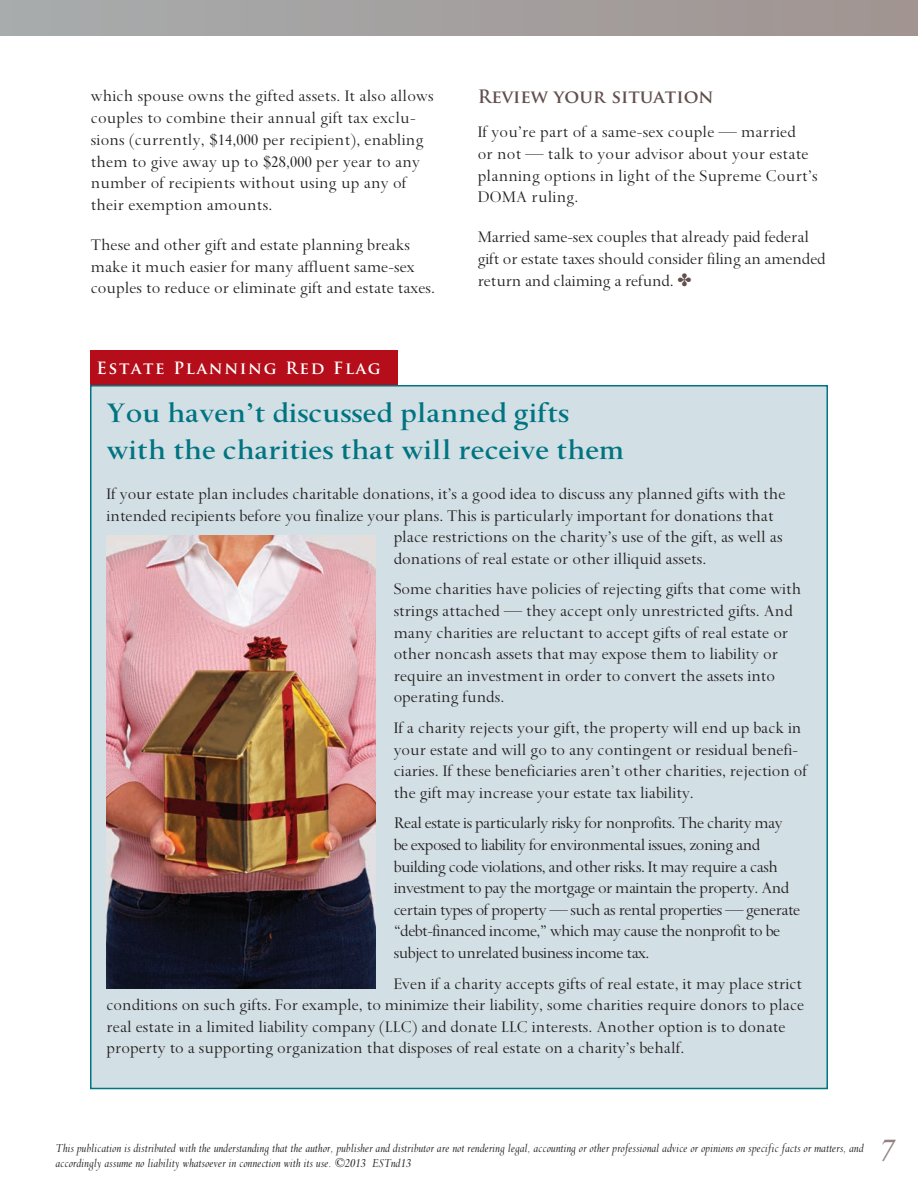
<style>
.page{position:relative;width:918px;height:1188px;background:#fff}
.page>*{position:absolute;margin:0;border:0;box-sizing:border-box;transform-origin:0 0}
.t1{font:600 31.5px/37.8px "Spectrum MT Std";color:#007481}
.t2{font:italic 31.5px "Times New Roman MT Std";color:#928380}
.t3{font:18px/21.8px "Spectrum MT Std";color:#231f20}
.t4{font:18px/21.6px "Spectrum MT Std";letter-spacing:-.03em;color:#231f20}
.t5{font:700 18px "Trajan Pro";color:#61504d}
.t6{font:700 16.5px "Trajan Pro";letter-spacing:.1em;color:#fff}
.t7{font:italic 13.5px/15px "Spectrum MT Std";color:#231f20}
</style>
<div class="page">
<div style="left:0;top:0;width:918px;height:36px;background:linear-gradient(to right,#a8acad,#a09491)"></div>
<div style="left:90px;top:350px;width:307px;height:35px;background:#b50e1a"></div>
<div style="left:91px;top:386px;width:736px;height:703px;background:#d2dfe4"></div>
<img style="left:106px;top:536px;width:270px;height:452px">
<p class="t3" style="left:91px;top:86px;width:345px">which spouse owns the gifted assets. It also allows couples to combine their annual gift tax exclu&shy;sions (currently, $14,000 per recipient), enabling them to give away up to $28,000 per year to any number of recipients without using up any of their exemption amounts.</p>
<p class="t3" style="left:91px;top:234px;width:346px">These and other gift and estate planning breaks make it much easier for many affluent same-sex couples to reduce or eliminate gift and estate taxes.</p>
<p class="t5" style="left:478px;top:86px;width:237px">Review your situation</p>
<p class="t3" style="left:478px;top:121px;width:342px">If you’re part of a same-sex couple — married<br>or not — talk to your advisor about your estate planning options in light of the Supreme Court’s DOMA ruling.</p>
<p class="t3" style="left:478px;top:226px;width:350px">Married same-sex couples that already paid federal gift or estate taxes should consider filing an amended return and claiming a refund.</p>
<p class="t6" style="left:96px;top:358px;width:286px">Estate Planning Red Flag</p>
<h1 class="t1" style="left:106px;top:394px;width:519px">You haven’t discussed planned gifts with the charities that will receive them</h1>
<p class="t3" style="left:106px;top:483px;width:681px">If your estate plan includes charitable donations, it’s a good idea to discuss any planned gifts with the</p>
<p class="t3" style="left:106px;top:505px;width:669px">intended recipients before you finalize your plans. This is particularly important for donations that</p>
<p class="t3" style="left:394px;top:526px;width:391px">place restrictions on the charity’s use of the gift, as well as</p>
<p class="t3" style="left:394px;top:548px;width:314px">donations of real estate or other illiquid assets.</p>
<p class="t3" style="left:394px;top:579px;width:409px">Some charities have policies of rejecting gifts that come with strings attached — they accept only unrestricted gifts. And many charities are reluctant to accept gifts of real estate or other noncash assets that may expose them to liability or require an investment in order to convert the assets into operating funds.</p>
<p class="t3" style="left:394px;top:717px;width:415px">If a charity rejects your gift, the property will end up back in your estate and will go to any contingent or residual benefi&shy;ciaries. If these beneficiaries aren’t other charities, rejection of the gift may increase your estate tax liability.</p>
<p class="t4" style="left:394px;top:813px;width:408px">Real estate is particularly risky for nonprofits. The charity may be exposed to liability for environmental issues, zoning and building code violations, and other risks. It may require a cash investment to pay the mortgage or maintain the property. And certain types of property — such as rental properties — generate “debt-financed income,” which may cause the nonprofit to be subject to unrelated business income tax.</p>
<p class="t3" style="left:106px;top:973px;width:699px;text-indent:287px">Even if a charity accepts gifts of real estate, it may place strict conditions on such gifts. For example, to minimize their liability, some charities require donors to place real estate in a limited liability company (LLC) and donate LLC interests. Another option is to donate property to a supporting organization that disposes of real estate on a charity’s behalf.</p>
<p class="t7" style="left:56px;top:1140px;width:810px">This publication is distributed with the understanding that the author, publisher and distributor are not rendering legal, accounting or other professional advice or opinions on specific facts or matters, and accordingly assume no liability whatsoever in connection with its use. ©2013 ESTnd13</p>
<h1 class="t2" style="left:879px;top:1133px;width:17px">7</h1>
</div>
